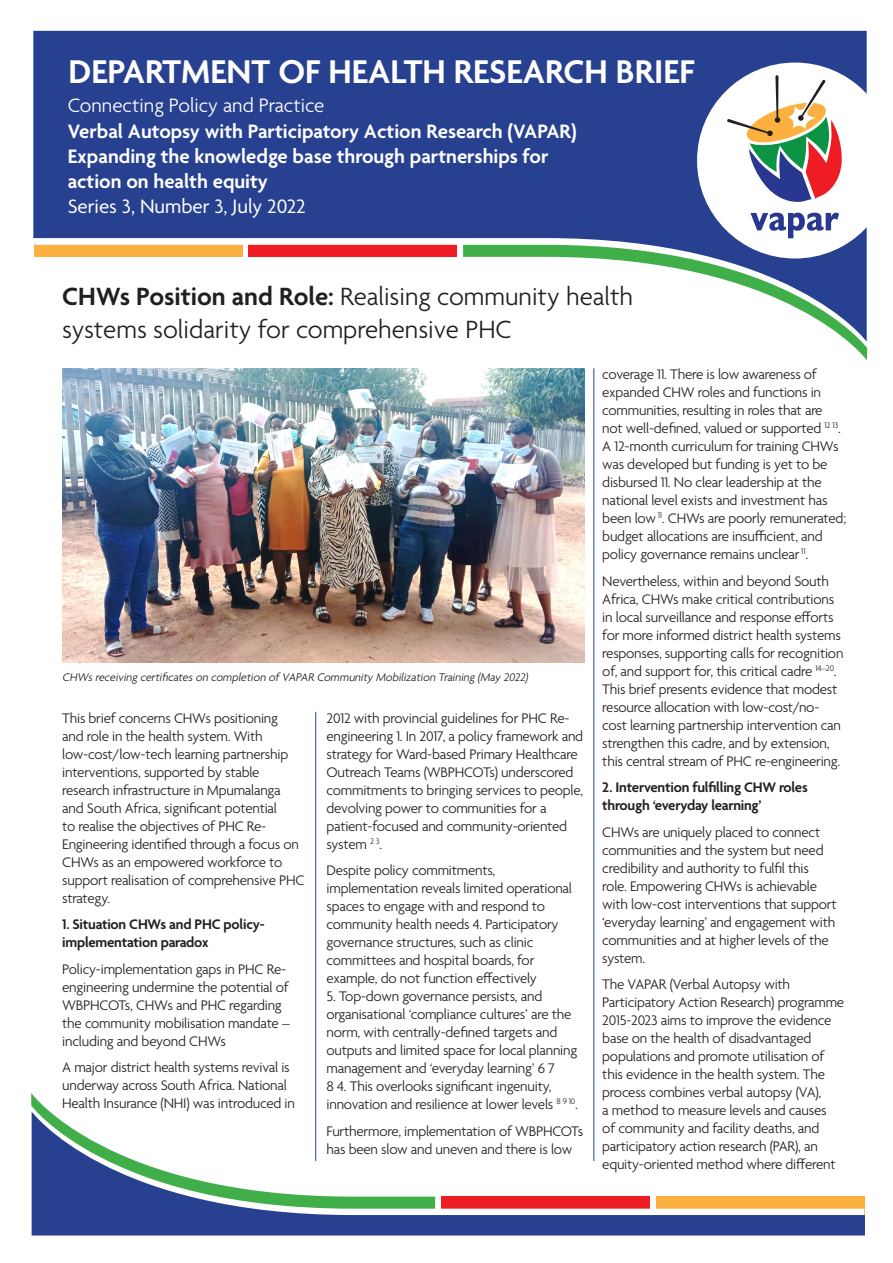
<style>
.page{position:relative;width:893px;height:1263px;background:#fff}
.page>*{position:absolute;margin:0;border:0;box-sizing:border-box;transform-origin:0 0}
.t1{font:600 35.55px "Agenda";color:#fff}
.t2{font:300 27px/32.4px "Agenda";color:#231f20}
.t3{font:600 21px/25.2px "Agenda";color:#fff}
.t4{font:300 21px "Agenda";color:#fff}
.t5{font:21px "Agenda";color:#fff}
.t6{font:300 15px/18px "Agenda";letter-spacing:-.015em;color:#231f20}
.t7{font:600 15px/18px "Agenda";letter-spacing:-.015em;color:#231f20}
.t8{font:italic 300 12px "Agenda";color:#231f20}
.s1{font-weight:600}
</style>
<div class="page">
<svg style="left:32px;top:1111px;width:833px;height:124px"></svg>
<hr style="left:315px;top:712px;width:1px;height:449px;background:#253f8e">
<svg style="left:33px;top:31px;width:834px;height:311px;fill:#274190"></svg>
<div style="left:697px;top:63px;width:196px;height:195px;background:#fff;border-radius:50%"></div>
<svg style="left:727px;top:75px;width:115px;height:127px"></svg>
<svg style="left:750px;top:213px;width:89px;height:25px"></svg>
<hr style="left:594px;top:368px;width:1px;height:793px;background:#253f8e">
<img style="left:62px;top:368px;width:522px;height:295px">
<p class="t1" style="left:69px;top:52px;width:628px">DEPARTMENT OF HEALTH RESEARCH BRIEF</p>
<p class="t4" style="left:68px;top:94px;width:258px">Connecting Policy and Practice</p>
<p class="t3" style="left:68px;top:120px;width:511px">Verbal Autopsy with Participatory Action Research (VAPAR)<br>Expanding the knowledge base through partnerships for action on health equity</p>
<p class="t5" style="left:68px;top:195px;width:240px">Series 3, Number 3, July 2022</p>
<p class="t2" style="left:62px;top:282px;width:572px"><span class="s1">CHWs Position and Role:</span> Realising community health systems solidarity for comprehensive PHC</p>
<p class="t8" style="left:62px;top:671px;width:470px">CHWsreceiving certificateson completion of VAPAR Community Mobilization Training (May 2022)</p>
<p class="t6" style="left:62px;top:710px;width:244px">This brief concerns CHWs positioning<br>and role in the health system. With low-cost/low-tech learning partnership interventions, supported by stable research infrastructure in Mpumalanga and South Africa, significant potential<br>to realise the objectives of PHC Re-Engineering identified through a focus on CHWs as an empowered workforce to support realisation of comprehensive PHC strategy.</p>
<p class="t7" style="left:62px;top:916px;width:204px">1. Situation CHWs and PHC policy&shy;implementation paradox</p>
<p class="t6" style="left:62px;top:961px;width:229px">Policy-implementation gaps in PHC Re&shy;engineering undermine the potential of WBPHCOTs, CHWs and PHC regarding the community mobilisation mandate – including and beyond CHWs</p>
<p class="t6" style="left:62px;top:1059px;width:234px">A major district health systems revival is underway across South Africa. National<br>Health Insurance (NHI) was introduced in</p>
<p class="t6" style="left:327px;top:710px;width:258px">2012 with provincial guidelines for PHC Re&shy;engineering 1. In 2017, a policy framework and strategy for Ward-based Primary Healthcare Outreach Teams (WBPHCOTs) underscored commitments to bringing services to people, devolving power to communities for a patient-focused and community-oriented system <sup>2</sup> <sup>3</sup>.</p>
<p class="t6" style="left:327px;top:862px;width:247px">Despite policy commitments, implementation reveals limited operational spaces to engage with and respond to community health needs 4. Participatory governance structures, such as clinic committees and hospital boards, for example, do not function effectively</p>
<p class="t6" style="left:327px;top:988px;width:253px">5. Top-down governance persists, and organisational ‘compliance cultures’ are the norm, with centrally-defined targets and outputs and limited space for local planning management and ‘everyday learning’ 6 7<br>8 4. This overlooks significant ingenuity, innovation and resilience at lower levels <sup>8</sup> <sup>9</sup> <sup>10</sup>.</p>
<p class="t6" style="left:327px;top:1123px;width:258px">Furthermore, implementation of WBPHCOTs has been slow and uneven and there is low</p>
<p class="t6" style="left:602px;top:366px;width:245px">coverage 11. There is low awareness of expanded CHW roles and functions in communities, resulting in roles that are not well-defined, valued or supported <sup>12</sup> <sup>13</sup>.<br>A 12-month curriculum for training CHWs was developed but funding is yet to be disbursed 11. No clear leadership at the national level exists and investment has been low <sup>11</sup>. CHWs are poorly remunerated; budget allocations are insufficient, and policy governance remains unclear <sup>11</sup>.</p>
<p class="t6" style="left:602px;top:573px;width:243px">Nevertheless, within and beyond South Africa, CHWs make critical contributions in local surveillance and response efforts for more informed district health systems responses, supporting calls for recognition of, and support for, this critical cadre <sup>14–20</sup>.<br>This brief presents evidence that modest resource allocation with low-cost/no&shy;cost learning partnership intervention can strengthen this cadre, and by extension, this central stream of PHC re-engineering.</p>
<p class="t7" style="left:602px;top:779px;width:207px">2. Intervention fulfilling CHW roles through ‘everyday learning’</p>
<p class="t6" style="left:602px;top:824px;width:236px">CHWs are uniquely placed to connect communities and the system but need credibility and authority to fulfil this role. Empowering CHWs is achievable with low-cost interventions that support ‘everyday learning’ and engagement with communities and at higher levels of the system.</p>
<p class="t6" style="left:602px;top:976px;width:243px">The VAPAR (Verbal Autopsy with Participatory Action Research) programme 2015-2023 aims to improve the evidence base on the health of disadvantaged populations and promote utilisation of this evidence in the health system. The process combines verbal autopsy (VA),<br>a method to measure levels and causes<br>of community and facility deaths, and participatory action research (PAR), an equity-oriented method where different</p>
</div>
